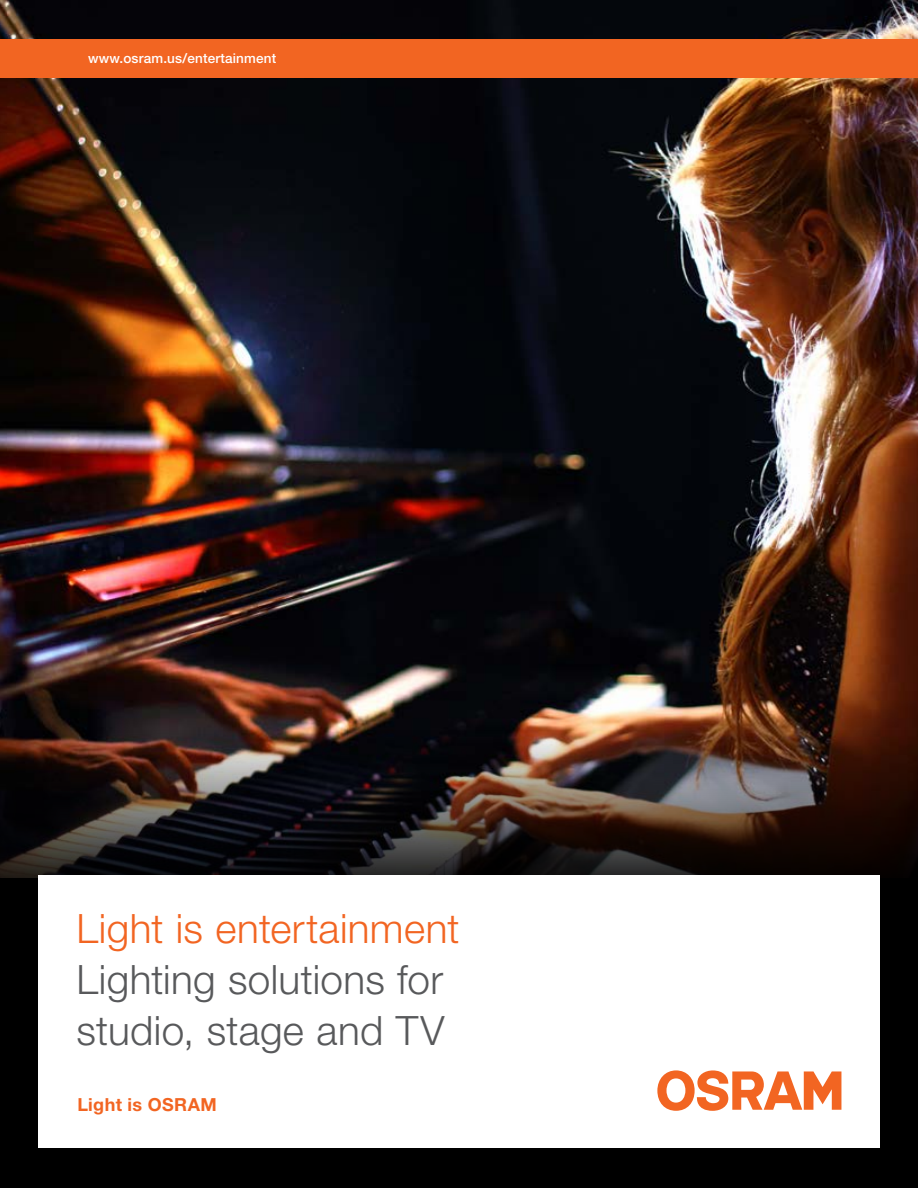
<style>
.page{position:relative;width:918px;height:1188px;background:#fff}
.page>*{position:absolute;margin:0;border:0;box-sizing:border-box;transform-origin:0 0}
.t1{font:300 40.5px/51px "Helvetica Neue LT Pro";letter-spacing:.01em;color:#58595b}
.t2{font:300 40.5px "Helvetica Neue LT Pro";letter-spacing:.01em;color:#f26522}
.t3{font:700 18px "Helvetica Neue LT Pro";letter-spacing:.02em;color:#f26522}
.t4{font:500 13.5px "Helvetica Neue LT Pro";letter-spacing:.015em;color:#fff}
</style>
<div class="page">
<img style="left:0;top:0;width:918px;height:731px">
<div style="left:0;top:879px;width:918px;height:309px;background:#000"></div>
<img style="left:0;top:731px;width:918px;height:148px">
<div style="left:0;top:40px;width:917px;height:38px;background:#f26522"></div>
<div style="left:38px;top:876px;width:842px;height:272px;background:#fff"></div>
<svg style="left:657px;top:1070px;width:184px;height:41px"></svg>
<p class="t4" style="left:88px;top:50px;width:190px">www.osram.us/entertainment</p>
<p class="t2" style="left:77px;top:904px;width:384px">Light is entertainment</p>
<p class="t1" style="left:77px;top:953px;width:369px">Lighting solutions for studio, stage and TV</p>
<p class="t3" style="left:77px;top:1093px;width:141px">Light is OSRAM</p>
</div>
